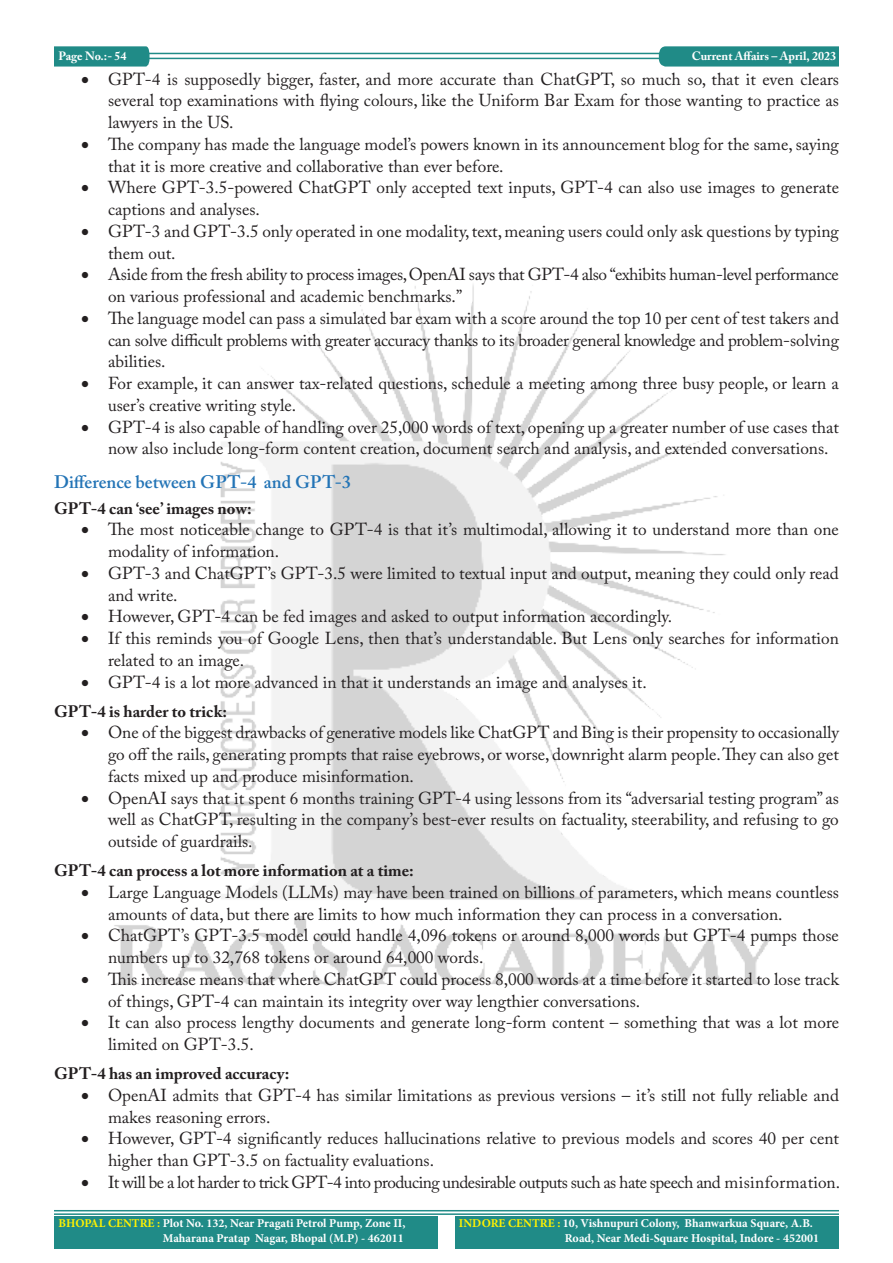
<style>
.page{position:relative;width:893px;height:1263px;background:#fff}
.page>*{position:absolute;margin:0;border:0;box-sizing:border-box;transform-origin:0 0}
.Sub_heading{font:600 18px "Adobe Caslon Pro";color:#2374b6}
.t1{font:17.25px/21.8px "Adobe Caslon Pro";color:#231f20}
.t2{font:17.25px/21.8px "Adobe Caslon Pro";letter-spacing:-.02em;color:#231f20}
.t3{font:17.25px "Adobe Caslon Pro";letter-spacing:-.03em;color:#231f20}
.Black{font:700 16.5px "Adobe Caslon Pro";color:#231f20}
.t4{font:700 12px/15px "Minion Pro";color:#fff;text-align:right}
.t5{font:700 12px "Adobe Caslon Pro";color:#fff}
.s1{color:#fff101}
</style>
<div class="page">
<hr style="left:148px;top:53px;width:691px;height:1px;background:#208b87">
<hr style="left:148px;top:58px;width:690px;height:1px;background:#208b87">
<svg style="left:54px;top:46px;width:96px;height:21px;background:#2a908c"></svg>
<svg style="left:659px;top:46px;width:180px;height:21px;background:#29908c"></svg>
<hr style="left:54px;top:1210px;width:785px;height:1px;background:#208b87">
<hr style="left:54px;top:1213px;width:785px;height:2px;background:#208b87">
<div style="left:54px;top:1217px;width:383px;height:32px;background:#208b87"></div>
<div style="left:455px;top:1217px;width:384px;height:32px;background:#208b87"></div>
<img style="left:114px;top:284px;width:664px;height:702px">
<p class="t5" style="left:59px;top:49px;width:70px">Page No.:- 54</p>
<p class="t5" style="left:692px;top:49px;width:146px">Current Affairs – April, 2023</p>
<p class="t1" style="left:108px;top:68px;width:732px;text-align:justify;text-indent:-27px">• GPT-4 is supposedly bigger, faster, and more accurate than ChatGPT, so much so, that it even clears several top examinations with flying colours, like the Uniform Bar Exam for those wanting to practice as lawyers in the US.</p>
<p class="t1" style="left:108px;top:133px;width:732px;text-indent:-27px">• The company has made the language model’s powers known in its announcement blog for the same, saying that it is more creative and collaborative than ever before.</p>
<p class="t1" style="left:108px;top:177px;width:732px;text-indent:-27px">• Where GPT-3.5-powered ChatGPT only accepted text inputs, GPT-4 can also use images to generate captions and analyses.</p>
<p class="t1" style="left:108px;top:220px;width:732px;text-indent:-27px">• GPT-3 and GPT-3.5 only operated in one modality, text, meaning users could only ask questions by typing them out.</p>
<p class="t2" style="left:108px;top:264px;width:732px;text-indent:-27px">• Aside from the fresh ability to process images, OpenAI says that GPT-4 also “exhibits human-level performance on various professional and academic benchmarks.”</p>
<p class="t1" style="left:108px;top:307px;width:733px;text-align:justify;text-indent:-27px">• The language model can pass a simulated bar exam with a score around the top 10 per cent of test takers and can solve difficult problems with greater accuracy thanks to its broader general knowledge and problem-solving abilities.</p>
<p class="t1" style="left:108px;top:372px;width:732px;text-indent:-27px">• For example, it can answer tax-related questions, schedule a meeting among three busy people, or learn a user’s creative writing style.</p>
<p class="t1" style="left:108px;top:416px;width:732px;text-indent:-27px">• GPT-4 is also capable of handling over 25,000 words of text, opening up a greater number of use cases that now also include long-form content creation, document search and analysis, and extended conversations.</p>
<p class="Sub_heading" style="left:54px;top:472px;width:299px">Difference between GPT-4 and GPT-3</p>
<p class="Black" style="left:54px;top:498px;width:199px">GPT-4 can ‘see’ images now:</p>
<p class="t1" style="left:108px;top:519px;width:732px;text-indent:-27px">• The most noticeable change to GPT-4 is that it’s multimodal, allowing it to understand more than one modality of information.</p>
<p class="t1" style="left:108px;top:562px;width:732px;text-indent:-27px">• GPT-3 and ChatGPT’s GPT-3.5 were limited to textual input and output, meaning they could only read and write.</p>
<p class="t1" style="left:81px;top:606px;width:593px">• However, GPT-4 can be fed images and asked to output information accordingly.</p>
<p class="t1" style="left:108px;top:627px;width:732px;text-indent:-27px">• If this reminds you of Google Lens, then that’s understandable. But Lens only searches for information related to an image.</p>
<p class="t1" style="left:81px;top:671px;width:567px">• GPT-4 is a lot more advanced in that it understands an image and analyses it.</p>
<p class="Black" style="left:54px;top:701px;width:174px">GPT-4 is harder to trick:</p>
<p class="t1" style="left:108px;top:721px;width:733px;text-align:justify;text-indent:-27px">• One of the biggest drawbacks of generative models like ChatGPT and Bing is their propensity to occasionally go off the rails, generating prompts that raise eyebrows, or worse, downright alarm people. They can also get facts mixed up and produce misinformation.</p>
<p class="t1" style="left:108px;top:787px;width:732px;text-align:justify;text-indent:-27px">• OpenAI says that it spent 6 months training GPT-4 using lessons from its “adversarial testing program” as well as ChatGPT, resulting in the company’s best-ever results on factuality, steerability, and refusing to go outside of guardrails.</p>
<p class="Black" style="left:54px;top:861px;width:361px">GPT-4 can process a lot more information at a time:</p>
<p class="t1" style="left:108px;top:881px;width:732px;text-indent:-27px">• Large Language Models (LLMs) may have been trained on billions of parameters, which means countless amounts of data, but there are limits to how much information they can process in a conversation.</p>
<p class="t1" style="left:108px;top:924px;width:732px;text-indent:-27px">• ChatGPT’s GPT-3.5 model could handle 4,096 tokens or around 8,000 words but GPT-4 pumps those numbers up to 32,768 tokens or around 64,000 words.</p>
<p class="t1" style="left:108px;top:968px;width:732px;text-indent:-27px">• This increase means that where ChatGPT could process 8,000 words at a time before it started to lose track of things, GPT-4 can maintain its integrity over way lengthier conversations.</p>
<p class="t1" style="left:108px;top:1011px;width:733px;text-indent:-27px">• It can also process lengthy documents and generate long-form content – something that was a lot more limited on GPT-3.5.</p>
<p class="Black" style="left:54px;top:1064px;width:237px">GPT-4 has an improved accuracy:</p>
<p class="t1" style="left:108px;top:1084px;width:732px;text-indent:-27px">• OpenAI admits that GPT-4 has similar limitations as previous versions – it’s still not fully reliable and makes reasoning errors.</p>
<p class="t1" style="left:108px;top:1127px;width:732px;text-indent:-27px">• However, GPT-4 significantly reduces hallucinations relative to previous models and scores 40 per cent higher than GPT-3.5 on factuality evaluations.</p>
<p class="t3" style="left:81px;top:1172px;width:761px">• It will be a lot harder to trick GPT-4 into producing undesirable outputs such as hate speech and misinformation.</p>
<p class="t4" style="left:59px;top:1215px;width:348px"><span class="s1">BHOPAL CENTRE :</span> Plot No. 132, Near Pragati Petrol Pump, Zone II,<br>Maharana Pratap Nagar, Bhopal (M.P) - 462011</p>
<p class="t4" style="left:565px;top:1215px;width:256px;text-align:left;text-indent:-106px"><span class="s1">INDORE CENTRE :</span> 10, Vishnupuri Colony, Bhanwarkua Square, A.B.<br>Road, Near Medi-Square Hospital, Indore - 452001</p>
</div>
